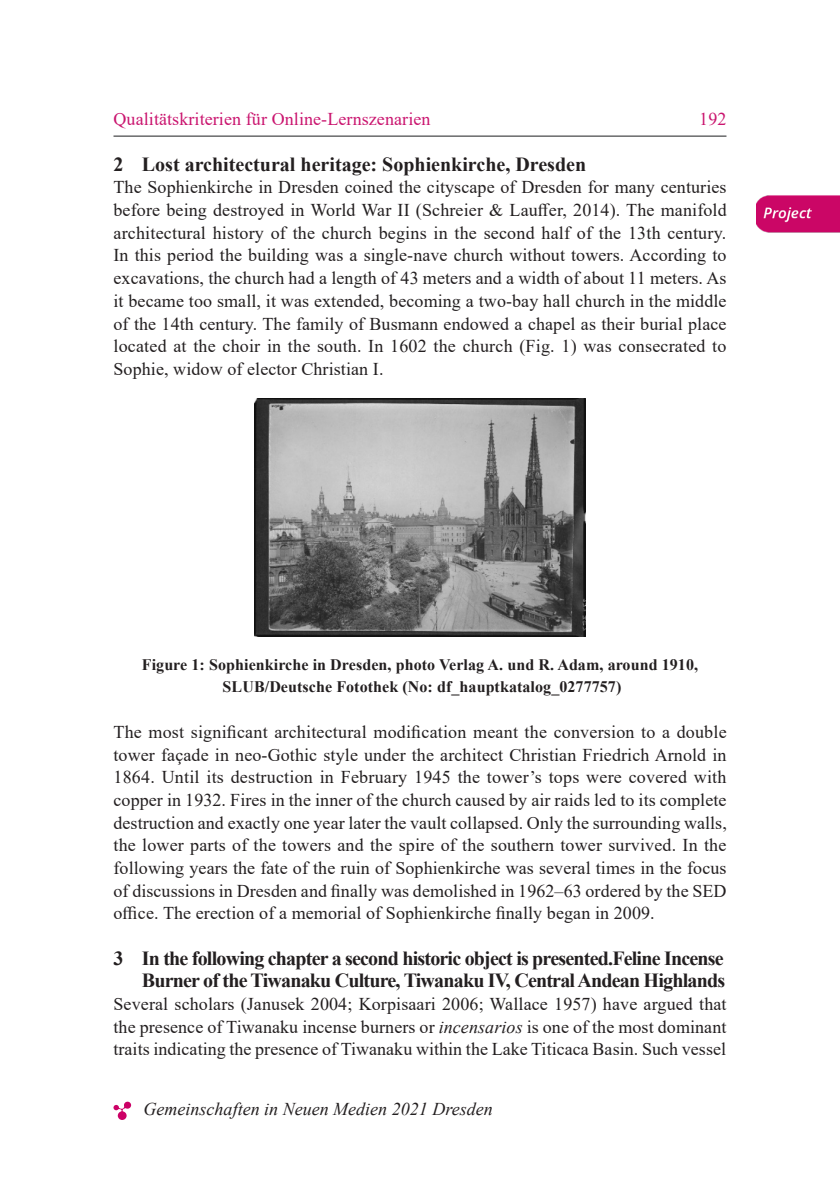
<style>
.page{position:relative;width:840px;height:1191px;background:#fff}
.page>*{position:absolute;margin:0;border:0;box-sizing:border-box;transform-origin:0 0}
.t1{font:700 20px/22.6px "Times New Roman";letter-spacing:-.04em;color:#231f20;text-align:right}
.t2{font:700 20px "Times New Roman";color:#231f20}
.Standard_Text{font:18px/22.6px "Times New Roman";letter-spacing:.005em;color:#231f20;text-align:justify}
.t3{font:18px "Times New Roman";letter-spacing:.005em;color:#ca156f}
.t4{font:italic 18px "Times New Roman";color:#231f20}
.Abbildungsbeschriftu{font:16px/22.6px "Times New Roman PS Bold MT2";letter-spacing:.005em;color:#231f20;text-align:center}
.s1{font-style:italic}
</style>
<div class="page">
<hr style="left:113px;top:136px;width:613px;height:1px;background:#1d1e1f">
<svg style="left:113px;top:1101px;width:18px;height:19px"></svg>
<img style="left:254px;top:398px;width:331px;height:238px">
<img style="left:756px;top:195px;width:83px;height:38px">
<p class="t3" style="left:113px;top:107px;width:318px">Qualitätskriterien für Online-Lernszenarien</p>
<p class="t2" style="left:113px;top:150px;width:474px">2 Lost architectural heritage: Sophienkirche, Dresden</p>
<p class="Standard_Text" style="left:113px;top:175px;width:614px">The Sophienkirche in Dresden coined the cityscape of Dresden for many centuries before being destroyed in World War II (Schreier &amp; Lauffer, 2014). The manifold architectural history of the church begins in the second half of the 13th century.<br>In this period the building was a single-nave church without towers. According to excavations, the church had a length of 43 meters and a width of about 11 meters. As it became too small, it was extended, becoming a two-bay hall church in the middle of the 14th century. The family of Busmann endowed a chapel as their burial place located at the choir in the south. In 1602 the church (Fig. 1) was consecrated to Sophie, widow of elector Christian I.</p>
<p class="t3" style="left:698px;top:107px;width:29px">192</p>
<p class="Abbildungsbeschriftu" style="left:142px;top:652px;width:557px">Figure 1: Sophienkirche in Dresden, photo Verlag A. und R. Adam, around 1910,<br>SLUB/Deutsche Fotothek (No: df_hauptkatalog_0277757)</p>
<p class="Standard_Text" style="left:113px;top:720px;width:614px">The most significant architectural modification meant the conversion to a double tower façade in neo-Gothic style under the architect Christian Friedrich Arnold in 1864. Until its destruction in February 1945 the tower’s tops were covered with copper in 1932. Fires in the inner of the church caused by air raids led to its complete destruction and exactly one year later the vault collapsed. Only the surrounding walls, the lower parts of the towers and the spire of the southern tower survived. In the following years the fate of the ruin of Sophienkirche was several times in the focus of discussions in Dresden and finally was demolished in 1962–63 ordered by the SED office. The erection of a memorial of Sophienkirche finally began in 2009.</p>
<p class="t1" style="left:113px;top:946px;width:612px">3 In the following chapter a second historic object is presented.Feline Incense<br>Burner of the Tiwanaku Culture, Tiwanaku IV, Central Andean Highlands</p>
<p class="Standard_Text" style="left:113px;top:992px;width:614px">Several scholars (Janusek 2004; Korpisaari 2006; Wallace 1957) have argued that the presence of Tiwanaku incense burners or <span class="s1">incensarios</span> is one of the most dominant traits indicating the presence of Tiwanaku within the Lake Titicaca Basin. Such vessel</p>
<p class="t4" style="left:143px;top:1096px;width:350px">Gemeinschaften in Neuen Medien 2021 Dresden</p>
</div>
